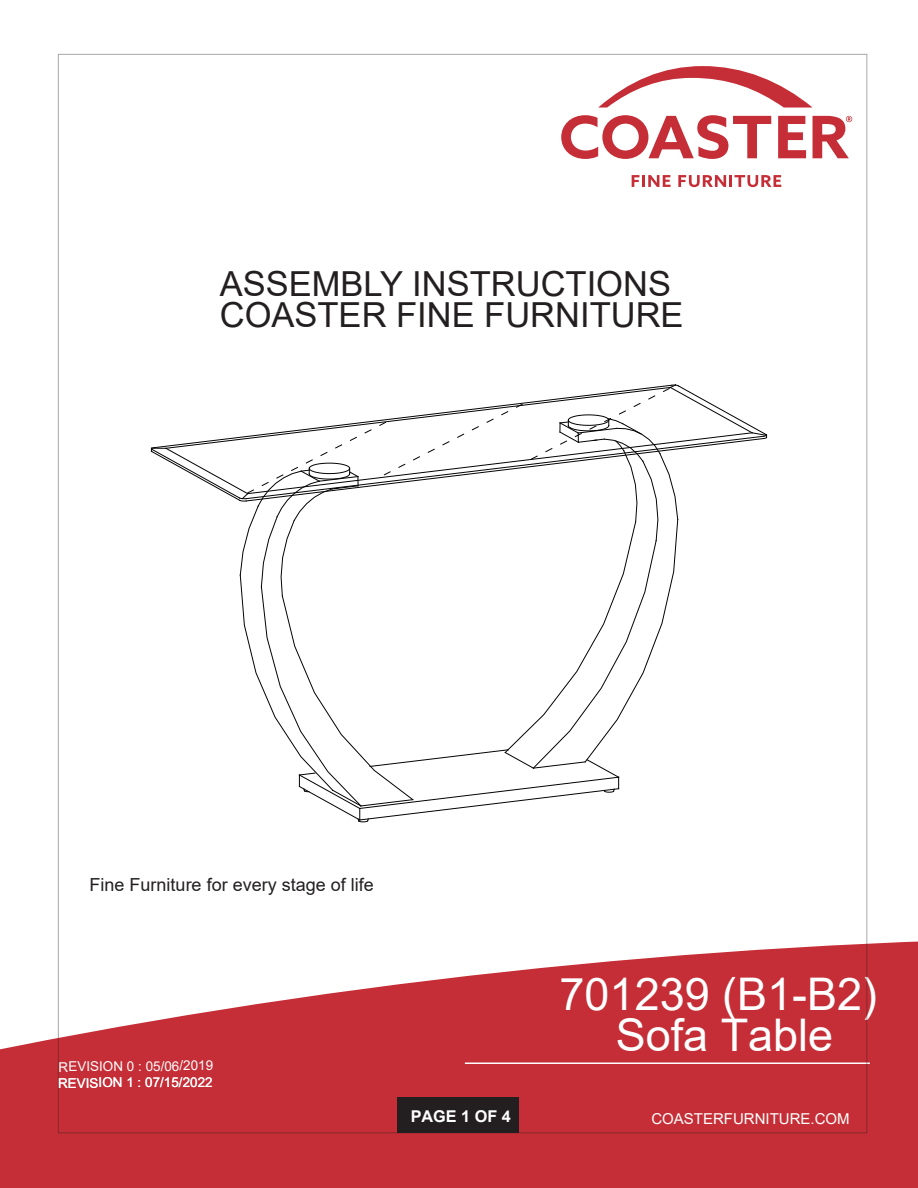
<style>
.page{position:relative;width:918px;height:1188px;background:#fff}
.page>*{position:absolute;margin:0;border:0;box-sizing:border-box;transform-origin:0 0}
.t1{font:45px/41.2px "Arial";color:#fff;text-align:center}
.t2{font:34.5px/31px "Arial";color:#231f20}
.t3{font:18px "Arial";color:#231f20}
.t4{font:700 16.2px "Arial";color:#fff}
.t5{font:15px "Arial";color:#fff}
.t6{font:13.5px "Arial";letter-spacing:-.01em;color:#fff}
</style>
<div class="page">
<svg style="left:0;top:937px;width:918px;height:251px;fill:#c52e36"></svg>
<svg style="left:632px;top:175px;width:39px;height:12px"></svg>
<svg style="left:678px;top:175px;width:103px;height:12px"></svg>
<svg style="left:598px;top:66px;width:215px;height:42px"></svg>
<svg style="left:561px;top:115px;width:210px;height:44px"></svg>
<svg style="left:813px;top:116px;width:39px;height:42px"></svg>
<svg style="left:778px;top:116px;width:28px;height:42px"></svg>
<div style="left:397px;top:1098px;width:122px;height:35px;background:#231f20"></div>
<hr style="left:465px;top:1063px;width:405px;height:1px;background:#fff">
<svg style="left:151px;top:384px;width:616px;height:439px"></svg>
<p class="t2" style="left:220px;top:268px;width:465px">ASSEMBLY INSTRUCTIONS<br>COASTER FINE FURNITURE</p>
<p class="t3" style="left:90px;top:873px;width:286px">Fine Furniture for every stage of life</p>
<p class="t6" style="left:59px;top:1057px;width:156px">REVISION 0 : 05/06/2019</p>
<p class="t6" style="left:58px;top:1073px;width:156px">REVISION 1 : 07/15/2022</p>
<h1 class="t1" style="left:560px;top:973px;width:319px">701239 (B1-B2)<br>Sofa Table</h1>
<p class="t4" style="left:411px;top:1105px;width:102px">PAGE 1 OF 4</p>
<p class="t5" style="left:651px;top:1108px;width:200px">COASTERFURNITURE.COM</p>
</div>
